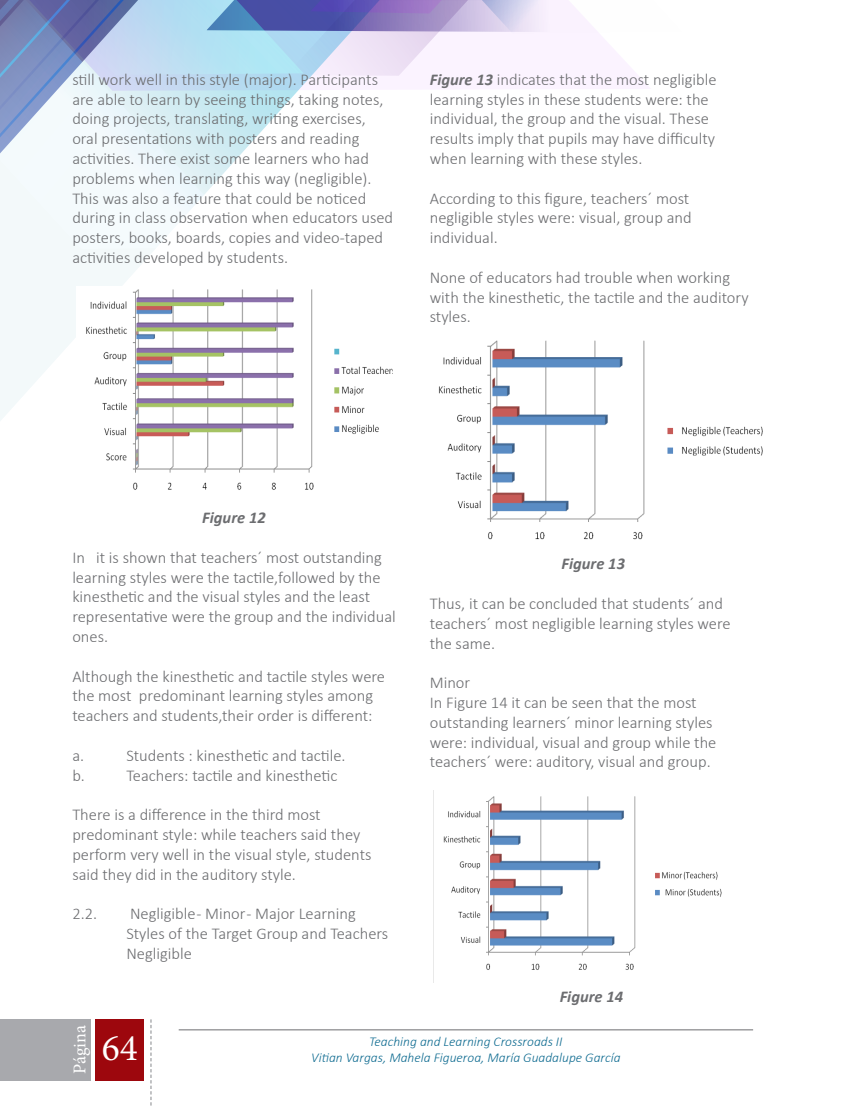
<style>
.page{position:relative;width:851px;height:1106px;background:#fff}
.page>*{position:absolute;margin:0;border:0;box-sizing:border-box;transform-origin:0 0}
.t1{font:37.5px "Minion Pro";color:#fff}
.t2{font:18px "Minion Pro";letter-spacing:-.005em;color:#fff}
.Contenido{font:300 16.5px/19.8px "Calibri";color:#6c6d70}
.Contenido-2{font:italic 700 16.5px "Calibri";color:#6c6d70}
.Pie_de_Pagina{font:italic 300 13.5px "Calibri";color:#106c91}
.s1{font-weight:700;font-style:italic}
</style>
<div class="page">
<svg style="left:0;top:249px;width:155px;height:172px"></svg>
<svg style="left:252px;top:0;width:398px;height:142px"></svg>
<svg style="left:0;top:0;width:252px;height:249px"></svg>
<div style="left:0;top:1019px;width:91px;height:61px;background:#a8a9ad"></div>
<div style="left:96px;top:1019px;width:48px;height:61px;background:#9d070d"></div>
<svg style="left:150px;top:1019px;width:1px;height:87px"></svg>
<img style="left:76px;top:286px;width:316px;height:204px">
<img style="left:438px;top:340px;width:325px;height:200px">
<img style="left:433px;top:791px;width:289px;height:191px">
<hr style="left:179px;top:1029px;width:574px;height:1px;background:#6c6d70">
<p class="Contenido" style="left:72px;top:69px;width:322px">still work well in this style (major). Participants are able to learn by seeing things, taking notes, doing projects, translating, writing exercises, oral presentations with posters and reading activities. There exist some learners who had problems when learning this way (negligible).<br>This was also a feature that could be noticed during in class observation when educators used posters, books, boards, copies and video-taped activities developed by students.</p>
<p class="Contenido" style="left:429px;top:69px;width:288px"><span class="s1">Figure 13</span> indicates that the most negligible learning styles in these students were: the individual, the group and the visual. These results imply that pupils may have difficulty when learning with these styles.</p>
<p class="Contenido" style="left:429px;top:188px;width:263px">According to this figure, teachers´ most negligible styles were: visual, group and individual.</p>
<p class="Contenido" style="left:429px;top:267px;width:320px">None of educators had trouble when working with the kinesthetic, the tactile and the auditory styles.</p>
<p class="Contenido-2" style="left:202px;top:507px;width:65px">Figure 12</p>
<p class="Contenido" style="left:72px;top:547px;width:325px">In it is shown that teachers´ most outstanding learning styles were the tactile,followed by the kinesthetic and the visual styles and the least representative were the group and the individual ones.</p>
<p class="Contenido" style="left:72px;top:666px;width:314px">Although the kinesthetic and tactile styles were the most predominant learning styles among teachers and students,their order is different:</p>
<p class="Contenido" style="left:72px;top:745px;width:13px">a.</p>
<p class="Contenido" style="left:126px;top:745px;width:221px">Students : kinesthetic and tactile.</p>
<p class="Contenido" style="left:72px;top:765px;width:14px">b.</p>
<p class="Contenido" style="left:126px;top:765px;width:212px">Teachers: tactile and kinesthetic</p>
<p class="Contenido" style="left:72px;top:804px;width:300px">There is a difference in the third most predominant style: while teachers said they perform very well in the visual style, students said they did in the auditory style.</p>
<p class="Contenido" style="left:72px;top:903px;width:26px">2.2.</p>
<p class="Contenido" style="left:126px;top:903px;width:263px">Negligible - Minor - Major Learning<br>Styles of the Target Group and Teachers</p>
<p class="Contenido" style="left:126px;top:943px;width:67px">Negligible</p>
<p class="Contenido-2" style="left:561px;top:553px;width:65px">Figure 13</p>
<p class="Contenido" style="left:429px;top:593px;width:302px">Thus, it can be concluded that students´ and teachers´ most negligible learning styles were the same.</p>
<p class="Contenido" style="left:429px;top:672px;width:42px">Minor</p>
<p class="Contenido" style="left:429px;top:692px;width:288px">In Figure 14 it can be seen that the most outstanding learners´ minor learning styles were: individual, visual and group while the teachers´ were: auditory, visual and group.</p>
<p class="t2" style="left:68px;top:1073px;width:50px;rotate:-90deg">Página</p>
<h1 class="t1" style="left:102px;top:1023px;width:37px">64</h1>
<p class="Contenido-2" style="left:559px;top:986px;width:65px">Figure 14</p>
<p class="Pie_de_Pagina" style="left:369px;top:1032px;width:195px">Teaching and Learning Crossroads II</p>
<p class="Pie_de_Pagina" style="left:311px;top:1049px;width:311px">Vitian Vargas, Mahela Figueroa, María Guadalupe García</p>
</div>
